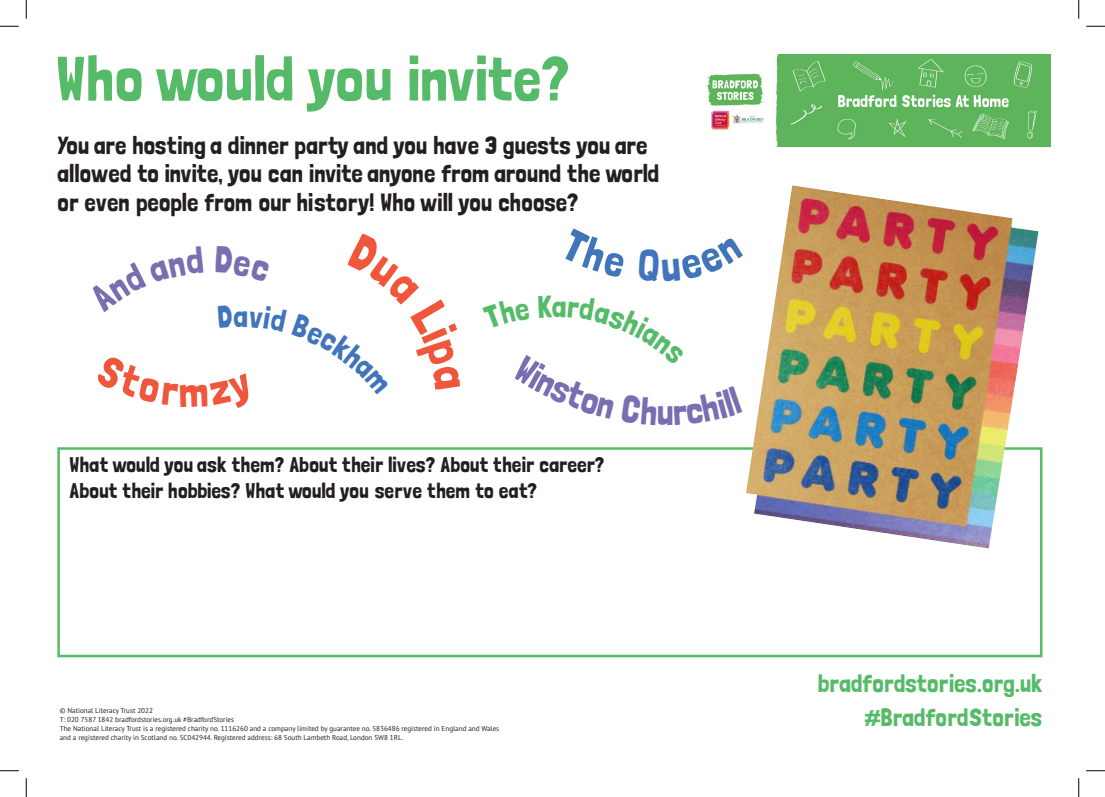
<style>
.page{position:relative;width:1105px;height:797px;background:#fff}
.page>*{position:absolute;margin:0;border:0;box-sizing:border-box;transform-origin:0 0}
.t1{font:62.5px "Londrina Solid";color:#55bb68}
.t2{font:37.5px "Londrina Solid";color:#7a6db1}
.t3{font:31.25px "Londrina Solid";color:#4175bb}
.t4{font:25px/28.8px "Londrina Solid";color:#231f20}
.t5{font:25px "Londrina Solid";color:#55bb68}
.t6{font:21.25px/26.2px "Londrina Solid";color:#231f20}
.Body_text{font:7.12px "PT Sans";color:#231f20}
</style>
<div class="page">
<div style="left:57px;top:447px;width:985px;height:210px;border:2px solid #55bb68"></div>
<img style="left:746px;top:185px;width:293px;height:363px">
<img style="left:707px;top:54px;width:343px;height:93px">
<svg style="left:0;top:25px;width:19px;height:2px"></svg>
<svg style="left:1086px;top:25px;width:19px;height:2px"></svg>
<svg style="left:0;top:770px;width:19px;height:1px"></svg>
<svg style="left:1086px;top:770px;width:19px;height:1px"></svg>
<svg style="left:25px;top:0;width:2px;height:19px"></svg>
<svg style="left:25px;top:778px;width:2px;height:19px"></svg>
<svg style="left:1078px;top:0;width:1px;height:19px"></svg>
<svg style="left:1078px;top:778px;width:1px;height:19px"></svg>
<p class="t1" style="left:56px;top:42px;width:515px">Who would you invite?</p>
<p class="t4" style="left:57px;top:130px;width:604px">You are hosting a dinner party and you have 3 guests you are allowed to invite, you can invite anyone from around the world or even people from our history! Who will you choose?</p>
<h3 class="t3" style="left:233px;top:297px;width:17px">a</h3>
<p class="t6" style="left:70px;top:451px;width:536px">What would you ask them? About their lives? About their career?<br>About their hobbies? What would you serve them to eat?</p>
<h2 class="t2" style="left:656px;top:390px;width:19px">u</h2>
<p class="Body_text" style="left:60px;top:706px;width:95px">© National Literacy Trust 2022</p>
<p class="Body_text" style="left:60px;top:715px;width:176px">T: 020 7587 1842 bradfordstories.org.uk #BradfordStories</p>
<p class="Body_text" style="left:60px;top:724px;width:441px">The National Literacy Trust is a registered charity no. 1116260 and a company limited by guarantee no. 5836486 registered in England and Wales</p>
<p class="Body_text" style="left:60px;top:732px;width:345px">and a registered charity in Scotland no. SC042944. Registered address: 68 South Lambeth Road, London SW8 1RL.</p>
<p class="t5" style="left:818px;top:669px;width:226px">bradfordstories.org.uk</p>
<p class="t5" style="left:864px;top:702px;width:179px">#BradfordStories</p>
</div>
